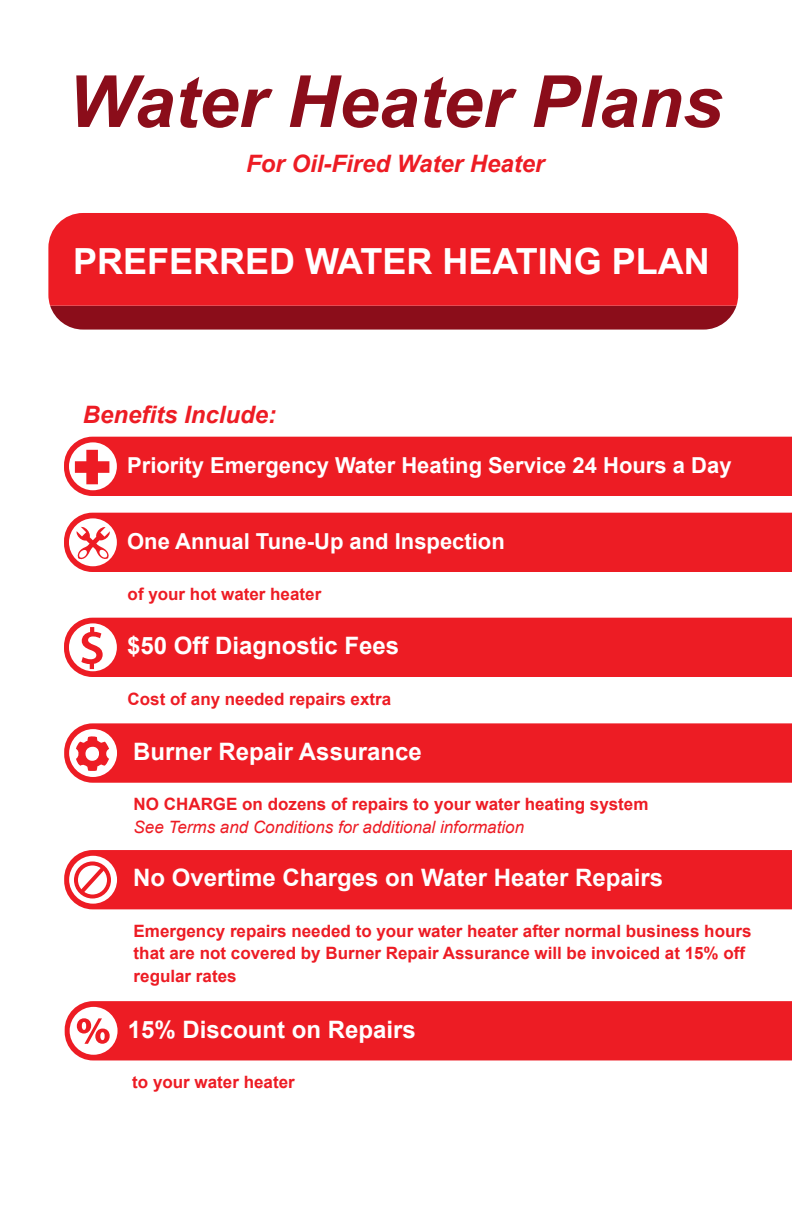
<style>
.page{position:relative;width:792px;height:1224px;background:#fff}
.page>*{position:absolute;margin:0;border:0;box-sizing:border-box;transform-origin:0 0}
.t1{font:italic 700 72px "Arial";color:#8b0d1a}
.t2{font:700 36px "Arial";color:#fff}
.t3{font:700 24px "Arial";color:#fff}
.t4{font:italic 700 24px "Arial";color:#ed1c24}
.t5{font:700 22px "Arial";color:#fff}
.t6{font:700 17px/22.4px "Arial";color:#ed1c24}
.t7{font:italic 17px "Arial";color:#ed1c24}
.s1{font-family:"Myriad Pro";font-weight:600;font-size:51.4px;color:#ed1c24}
</style>
<div class="page">
<div style="left:50px;top:306px;width:687px;height:24px;background:#8b0d1a"></div>
<div style="left:48px;top:213px;width:690px;height:93px;background:#ed1c24"></div>
<div style="left:64px;top:437px;width:728px;height:59px;background:#ed1c24"></div>
<div style="left:64px;top:513px;width:728px;height:59px;background:#ed1c24"></div>
<div style="left:64px;top:618px;width:728px;height:59px;background:#ed1c24"></div>
<svg style="left:77px;top:527px;width:33px;height:33px"></svg>
<div style="left:64px;top:723px;width:728px;height:60px;background:#ed1c24"></div>
<svg style="left:76px;top:736px;width:33px;height:35px"></svg>
<div style="left:64px;top:850px;width:728px;height:59px;background:#ed1c24"></div>
<svg style="left:75px;top:862px;width:35px;height:36px"></svg>
<div style="left:74px;top:861px;width:37px;height:38px;border:4px solid #ed1c24;border-radius:50%"></div>
<div style="left:65px;top:1001px;width:727px;height:59px;background:#ed1c24"></div>
<svg style="left:77px;top:1018px;width:33px;height:26px"></svg>
<h1 class="t1" style="left:68px;top:55px;width:656px">Water Heater Plans</h1>
<h3 class="t4" style="left:246px;top:148px;width:300px">For Oil-Fired Water Heater</h3>
<h2 class="t2" style="left:73px;top:237px;width:638px">PREFERRED WATER HEATING PLAN</h2>
<h3 class="t4" style="left:83px;top:399px;width:195px">Benefits Include:</h3>
<p class="t5" style="left:127px;top:451px;width:606px">Priority Emergency Water Heating Service 24 Hours a Day</p>
<p class="t5" style="left:127px;top:527px;width:379px">One Annual Tune-Up and Inspection</p>
<p class="t6" style="left:128px;top:583px;width:195px">of your hot water heater</p>
<h3 class="t3" style="left:78px;top:630px;width:322px"><span class="s1">$</span> $50 Off Diagnostic Fees</h3>
<p class="t6" style="left:128px;top:688px;width:265px">Cost of any needed repairs extra</p>
<h3 class="t3" style="left:133px;top:735px;width:290px">Burner Repair Assurance</h3>
<p class="t6" style="left:134px;top:794px;width:516px">NO CHARGE on dozens of repairs to your water heating system</p>
<p class="t7" style="left:134px;top:816px;width:392px">See Terms and Conditions for additional information</p>
<h3 class="t3" style="left:133px;top:862px;width:531px">No Overtime Charges on Water Heater Repairs</h3>
<p class="t6" style="left:134px;top:920px;width:619px">Emergency repairs needed to your water heater after normal business hours that are not covered by Burner Repair Assurance will be invoiced at 15% off regular rates</p>
<h3 class="t3" style="left:128px;top:1014px;width:290px">15% Discount on Repairs</h3>
<p class="t6" style="left:132px;top:1072px;width:164px">to your water heater</p>
</div>
